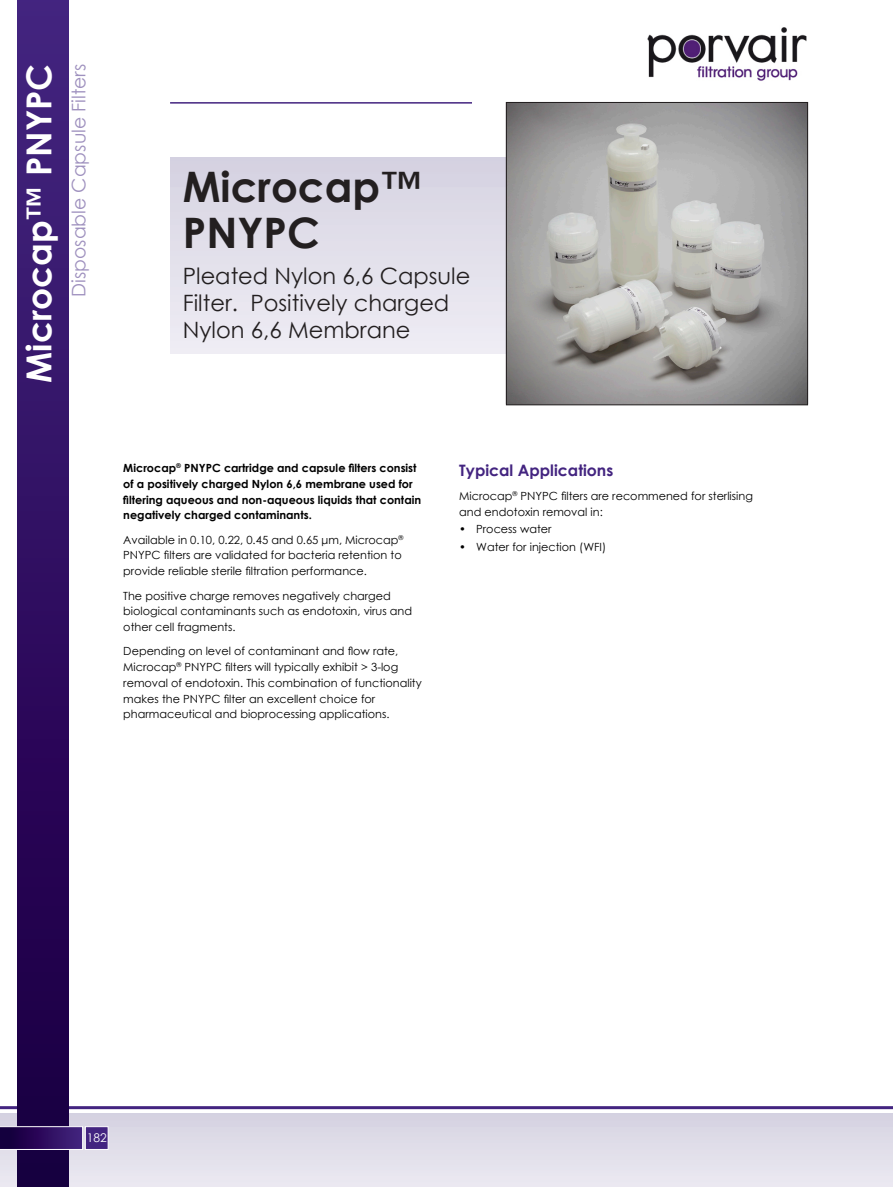
<style>
.page{position:relative;width:893px;height:1187px;background:#fff}
.page>*{position:absolute;margin:0;border:0;box-sizing:border-box;transform-origin:0 0}
.Product_Name{font:700 42px/46.5px "Century Gothic";color:#231f20}
.t1{font:700 34.5px "Century Gothic";color:#fff}
.Product_Name-2{font:22.5px/27px "Century Gothic";color:#231f20}
.t2{font:18.75px "Century Gothic";color:#9e90be}
.Sub_Header{font:700 15.75px "Century Gothic";color:#432480}
.t3{font:12px "Century Gothic";color:#fff}
.Body_Text{font:11.25px/15.8px "Century Gothic";color:#000}
.Body_Text-2{font:700 11.25px/15.8px "Century Gothic";color:#000}
.Bulleted_Body_Text{font:11.25px/15.8px "Century Gothic";color:#000}
</style>
<div class="page">
<div style="left:0;top:1113px;width:893px;height:73px;background:linear-gradient(to right,#dfdce8,#e1dfea)"></div>
<hr style="left:0;top:1106px;width:893px;height:3px;background:#432480">
<div style="left:17px;top:0;width:51px;height:1186px;background:linear-gradient(to bottom,#442480,#190040)"></div>
<svg style="left:0;top:1125px;width:109px;height:25px;background:#4b3177"></svg>
<div style="left:170px;top:157px;width:574px;height:196px;background:linear-gradient(to bottom,#d5d2e1,#efedf5)"></div>
<hr style="left:170px;top:102px;width:302px;height:2px;background:#432480">
<img style="left:508px;top:104px;width:298px;height:299px">
<div style="left:506px;top:102px;width:302px;height:303px;border:1px solid #231f20"></div>
<img style="left:647px;top:27px;width:160px;height:54px">
<p class="t1" style="left:13px;top:383px;width:320px;rotate:-90deg">Microcap™ PNYPC</p>
<p class="t2" style="left:66px;top:297px;width:234px;rotate:-90deg">Disposable Capsule Filters</p>
<p class="Product_Name" style="left:183px;top:161px;width:241px">Microcap™<br>PNYPC</p>
<p class="Product_Name-2" style="left:183px;top:262px;width:289px">Pleated Nylon 6,6 Capsule<br>Filter. Positively charged<br>Nylon 6,6 Membrane</p>
<p class="Body_Text-2" style="left:123px;top:459px;width:299px">Microcap<sup>®</sup> PNYPC cartridge and capsule filters consist of a positively charged Nylon 6,6 membrane used for filtering aqueous and non-aqueous liquids that contain negatively charged contaminants.</p>
<p class="Body_Text" style="left:123px;top:531px;width:282px">Available in 0.10, 0.22, 0.45 and 0.65 μm, Microcap<sup>®<br></sup>PNYPC filters are validated for bacteria retention to provide reliable sterile filtration performance.</p>
<p class="Body_Text" style="left:123px;top:587px;width:290px">The positive charge removes negatively charged biological contaminants such as endotoxin, virus and other cell fragments.</p>
<p class="Body_Text" style="left:123px;top:643px;width:300px">Depending on level of contaminant and flow rate, Microcap<sup>®</sup> PNYPC filters will typically exhibit &gt; 3-log removal of endotoxin. This combination of functionality makes the PNYPC filter an excellent choice for pharmaceutical and bioprocessing applications.</p>
<p class="Sub_Header" style="left:459px;top:458px;width:156px">Typical Applications</p>
<p class="Bulleted_Body_Text" style="left:459px;top:487px;width:295px">Microcap<sup>®</sup> PNYPC filters are recommened for sterlising and endotoxin removal in:</p>
<p class="Bulleted_Body_Text" style="left:459px;top:521px;width:94px">• Process water</p>
<p class="Bulleted_Body_Text" style="left:459px;top:539px;width:149px">• Water for injection (WFI)</p>
<p class="t3" style="left:87px;top:1129px;width:21px">182</p>
</div>
